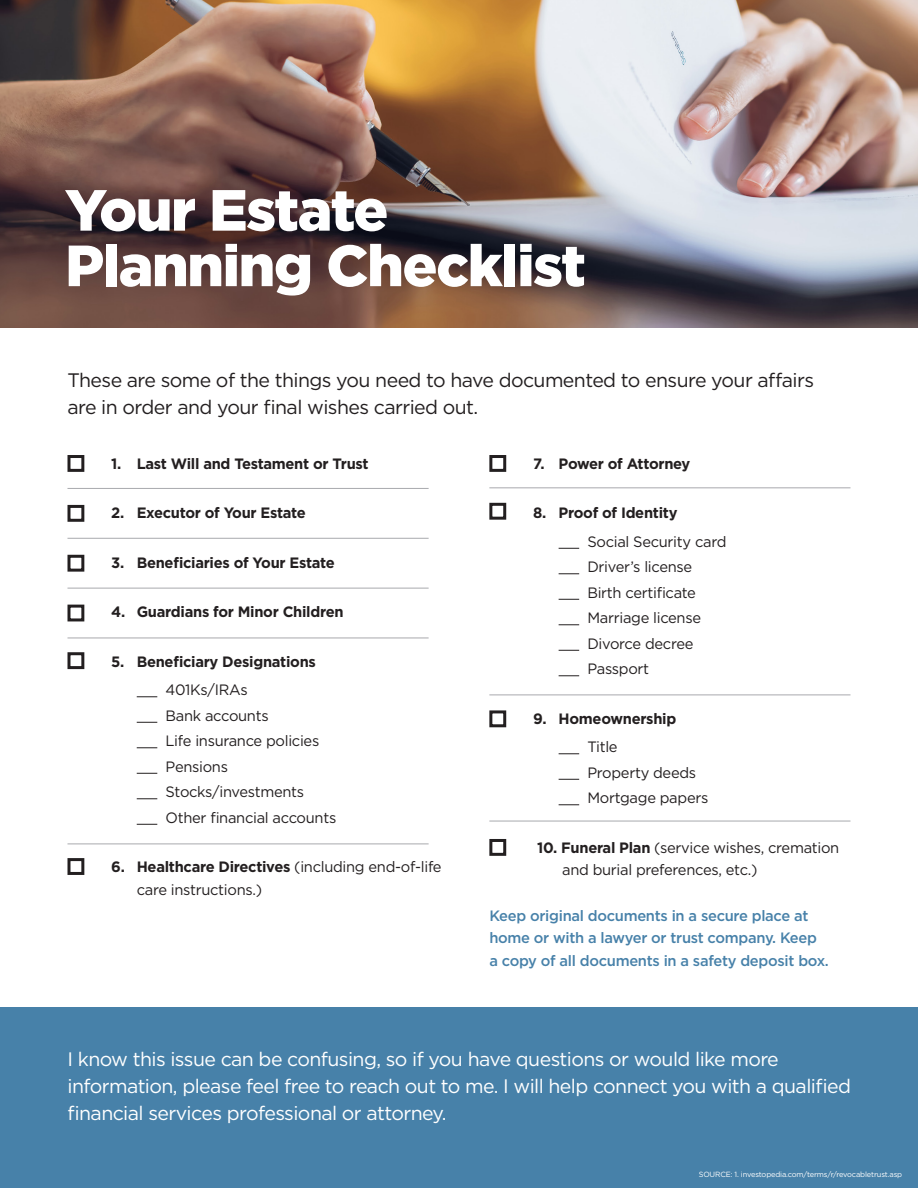
<style>
.page{position:relative;width:918px;height:1188px;background:#fff}
.page>*{position:absolute;margin:0;border:0;box-sizing:border-box;transform-origin:0 0}
.t1{font:900 58.05px/55.5px "Gotham";letter-spacing:-.025em;color:#fff}
.t2{font:19.5px/27px "Gotham";letter-spacing:-.03em;color:#fff}
.t3{font:19.5px/27px "Gotham";letter-spacing:-.03em;color:#231f20}
._10_pt_text{font:15px/25.5px "Gotham";letter-spacing:-.02em;color:#231f20}
._10_pt_text-2{font:700 15px/28.5px "Gotham";letter-spacing:-.02em;color:#231f20}
._10_pt_text-3{font:500 15px/22.5px "Gotham";letter-spacing:-.02em;color:#4781a9}
.t4{font:7.5px "Gotham";letter-spacing:-.02em;color:#fff}
.s1{font-weight:400}
.s2{font-weight:700}
</style>
<div class="page">
<div style="left:0;top:1008px;width:918px;height:180px;background:#4781a9"></div>
<img style="left:0;top:0;width:918px;height:328px">
<svg style="left:137px;top:696px;width:20px;height:1px"></svg>
<svg style="left:137px;top:722px;width:20px;height:1px"></svg>
<svg style="left:137px;top:747px;width:20px;height:1px"></svg>
<svg style="left:137px;top:773px;width:20px;height:1px"></svg>
<svg style="left:137px;top:798px;width:20px;height:1px"></svg>
<svg style="left:137px;top:824px;width:20px;height:1px"></svg>
<svg style="left:559px;top:548px;width:20px;height:1px"></svg>
<svg style="left:559px;top:573px;width:20px;height:1px"></svg>
<svg style="left:559px;top:599px;width:20px;height:1px"></svg>
<svg style="left:559px;top:624px;width:20px;height:1px"></svg>
<svg style="left:559px;top:650px;width:20px;height:1px"></svg>
<svg style="left:559px;top:675px;width:20px;height:1px"></svg>
<svg style="left:559px;top:753px;width:20px;height:1px"></svg>
<svg style="left:559px;top:779px;width:20px;height:1px"></svg>
<svg style="left:559px;top:804px;width:20px;height:1px"></svg>
<hr style="left:68px;top:488px;width:361px;height:1px;background:#a8a9ad">
<hr style="left:489px;top:488px;width:361px;height:1px;background:#a8a9ad">
<hr style="left:489px;top:695px;width:361px;height:1px;background:#a8a9ad">
<hr style="left:489px;top:821px;width:361px;height:1px;background:#a8a9ad">
<hr style="left:68px;top:538px;width:361px;height:1px;background:#a8a9ad">
<hr style="left:68px;top:588px;width:361px;height:1px;background:#a8a9ad">
<hr style="left:68px;top:638px;width:361px;height:1px;background:#a8a9ad">
<hr style="left:68px;top:844px;width:361px;height:1px;background:#a8a9ad">
<div style="left:68px;top:455px;width:16px;height:17px;border:3px solid #231f20"></div>
<div style="left:489px;top:455px;width:17px;height:17px;border:3px solid #231f20"></div>
<div style="left:489px;top:503px;width:17px;height:17px;border:3px solid #231f20"></div>
<div style="left:489px;top:710px;width:17px;height:17px;border:3px solid #231f20"></div>
<div style="left:489px;top:839px;width:17px;height:17px;border:3px solid #231f20"></div>
<div style="left:68px;top:505px;width:16px;height:17px;border:3px solid #231f20"></div>
<div style="left:68px;top:555px;width:16px;height:17px;border:3px solid #231f20"></div>
<div style="left:68px;top:605px;width:16px;height:16px;border:3px solid #231f20"></div>
<div style="left:68px;top:652px;width:16px;height:17px;border:3px solid #231f20"></div>
<div style="left:68px;top:858px;width:16px;height:17px;border:3px solid #231f20"></div>
<p class="t1" style="left:65px;top:182px;width:522px">Your Estate<br>Planning Checklist</p>
<p class="t3" style="left:68px;top:366px;width:748px">These are some of the things you need to have documented to ensure your affairs are in order and your final wishes carried out.</p>
<p class="_10_pt_text-2" style="left:111px;top:449px;width:259px">1. Last Will and Testament or Trust</p>
<p class="_10_pt_text-2" style="left:111px;top:499px;width:196px">2. Executor of Your Estate</p>
<p class="_10_pt_text-2" style="left:111px;top:548px;width:225px">3. Beneficiaries of Your Estate</p>
<p class="_10_pt_text-2" style="left:111px;top:598px;width:234px">4. Guardians for Minor Children</p>
<p class="_10_pt_text-2" style="left:166px;top:647px;width:152px;text-indent:-54px">5. Beneficiary Designations<br><span class="s1">401Ks/IRAs</span></p>
<p class="_10_pt_text" style="left:166px;top:702px;width:172px">Bank accounts<br>Life insurance policies<br>Pensions<br>Stocks/investments<br>Other financial accounts</p>
<p class="_10_pt_text" style="left:137px;top:855px;width:306px;line-height:22.5px;text-indent:-26px"><span class="s2">6. Healthcare Directives</span> (including end-of-life care instructions.)</p>
<p class="_10_pt_text-2" style="left:533px;top:449px;width:159px">7. Power of Attorney</p>
<p class="_10_pt_text" style="left:587px;top:498px;width:141px;line-height:28.5px;text-indent:-54px"><span class="s2">8. Proof of Identity<br></span>Social Security card</p>
<p class="_10_pt_text" style="left:587px;top:554px;width:115px">Driver’s license<br>Birth certificate<br>Marriage license<br>Divorce decree<br>Passport</p>
<p class="_10_pt_text-2" style="left:533px;top:704px;width:145px;text-align:center">9. Homeownership<br><span class="s1">Title</span></p>
<p class="_10_pt_text" style="left:587px;top:759px;width:122px">Property deeds<br>Mortgage papers</p>
<p class="_10_pt_text" style="left:562px;top:836px;width:279px;line-height:22.5px;text-indent:-25px"><span class="s2">10. Funeral Plan</span> (service wishes, cremation and burial preferences, etc.)</p>
<p class="_10_pt_text-3" style="left:489px;top:904px;width:341px">Keep original documents in a secure place at home or with a lawyer or trust company. Keep a copy of all documents in a safety deposit box.</p>
<p class="t2" style="left:68px;top:1045px;width:785px">I know this issue can be confusing, so if you have questions or would like more information, please feel free to reach out to me. I will help connect you with a qualified financial services professional or attorney.</p>
<p class="t4" style="left:699px;top:1169px;width:205px">SOURCE: 1. investopedia.com/terms/r/revocabletrust.asp</p>
</div>
